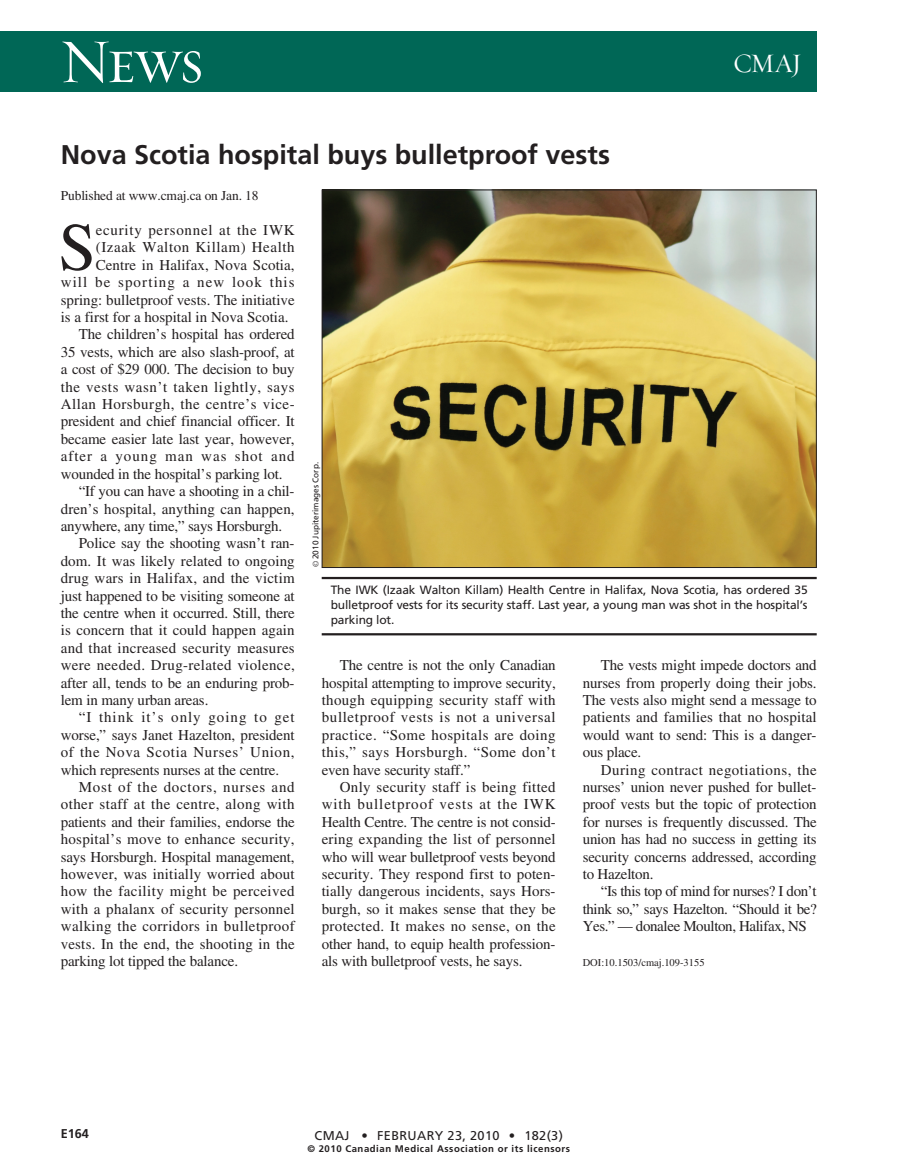
<style>
.page{position:relative;width:918px;height:1175px;background:#fff}
.page>*{position:absolute;margin:0;border:0;box-sizing:border-box;transform-origin:0 0}
.t1{font:67.5px "Times";color:#231f20}
.t2{font:63px "Requiem Display HTF Small Caps";color:#fff}
.t3{font:700 27px "Frutiger";color:#231f20}
.t4{font:27px "Requiem Display HTF Roman";color:#fff}
.t5{font:15px/17.4px "Times";color:#231f20;text-align:justify}
.t6{font:15px "Times";letter-spacing:.03em;color:#231f20}
.t7{font:15px "Times";letter-spacing:.04em;color:#231f20}
.t8{font:15px "Times";letter-spacing:.05em;color:#231f20}
.t9{font:15px "Times";letter-spacing:.065em;color:#231f20}
.t10{font:15px "Times";letter-spacing:.025em;color:#231f20}
.t11{font:15px "Times";letter-spacing:.02em;color:#231f20}
.t12{font:15px "Times";letter-spacing:.035em;color:#231f20}
.t13{font:15px "Times";letter-spacing:.045em;color:#231f20}
.t14{font:15px "Times";letter-spacing:.075em;color:#231f20}
.t15{font:13.5px "Times";letter-spacing:-.01em;color:#231f20}
.t16{font:12.75px "Frutiger";letter-spacing:.025em;color:#231f20}
.t17{font:700 12.75px "Frutiger";color:#231f20}
.t18{font:12px/15px "Frutiger";letter-spacing:-.01em;color:#231f20;text-align:justify}
.t19{font:10.5px "Times";color:#231f20}
.t20{font:700 9.6px "Frutiger";letter-spacing:.055em;color:#231f20}
.t21{font:8.25px "Frutiger";color:#231f20}
.s1{font-family:"Times"}
</style>
<div class="page">
<div style="left:0;top:32px;width:817px;height:60px;background:#006756"></div>
<img style="left:324px;top:191px;width:491px;height:375px">
<hr style="left:322px;top:577px;width:495px;height:2px;background:#231f20">
<hr style="left:322px;top:633px;width:495px;height:2px;background:#231f20">
<h2 class="t2" style="left:59px;top:23px;width:146px">News</h2>
<h3 class="t3" style="left:61px;top:144px;width:551px">Nova Scotia hospital buys bulletproof vests</h3>
<p class="t15" style="left:61px;top:191px;width:199px">Published at www.cmaj.ca on Jan. 18</p>
<h3 class="t4" style="left:733px;top:53px;width:70px">CMAJ</h3>
<h1 class="t1" style="left:58px;top:223px;width:39px">S</h1>
<p class="t8" style="left:96px;top:224px;width:200px">ecurity personnel at the IWK</p>
<p class="t7" style="left:96px;top:242px;width:200px">(Izaak Walton Killam) Health</p>
<p class="t5" style="left:96px;top:257px;width:200px">Centre in Halifax, Nova Scotia,</p>
<p class="t14" style="left:61px;top:277px;width:236px">will be sporting a new look this</p>
<p class="t5" style="left:61px;top:292px;width:236px">spring: bulletproof vests. The initiative</p>
<p class="t5" style="left:61px;top:310px;width:229px">is a first for a hospital in Nova Scotia.</p>
<p class="t5" style="left:79px;top:327px;width:218px">The children’s hospital has ordered</p>
<p class="t5" style="left:61px;top:344px;width:236px">35 vests, which are also slash-proof, at</p>
<p class="t5" style="left:61px;top:362px;width:236px">a cost of $29 000. The decision to buy</p>
<p class="t7" style="left:61px;top:381px;width:235px">the vests wasn’t taken lightly, says</p>
<p class="t12" style="left:61px;top:398px;width:235px">Allan Horsburgh, the centre’s vice-</p>
<p class="t5" style="left:61px;top:414px;width:236px">president and chief financial officer. It</p>
<p class="t5" style="left:61px;top:431px;width:235px">became easier late last year, however,</p>
<p class="t9" style="left:61px;top:451px;width:236px">after a young man was shot and</p>
<p class="t5" style="left:61px;top:466px;width:223px">wounded in the hospital’s parking lot.</p>
<p class="t5" style="left:79px;top:484px;width:217px">“If you can have a shooting in a chil-</p>
<p class="t5" style="left:61px;top:501px;width:235px">dren’s hospital, anything can happen,</p>
<p class="t5" style="left:61px;top:518px;width:223px">anywhere, any time,” says Horsburgh.</p>
<p class="t5" style="left:79px;top:536px;width:217px">Police say the shooting wasn’t ran-</p>
<p class="t5" style="left:61px;top:553px;width:236px">dom. It was likely related to ongoing</p>
<p class="t5" style="left:61px;top:571px;width:236px">drug wars in Halifax, and the victim</p>
<p class="t5" style="left:61px;top:588px;width:236px">just happened to be visiting someone at</p>
<p class="t5" style="left:61px;top:605px;width:236px">the centre when it occurred. Still, there</p>
<p class="t5" style="left:61px;top:623px;width:235px">is concern that it could happen again</p>
<p class="t5" style="left:61px;top:640px;width:236px">and that increased security measures</p>
<p class="t10" style="left:61px;top:659px;width:236px">were needed. Drug-related violence,</p>
<p class="t5" style="left:61px;top:675px;width:235px">after all, tends to be an enduring prob-</p>
<p class="t5" style="left:61px;top:692px;width:149px">lem in many urban areas.</p>
<p class="t9" style="left:79px;top:712px;width:218px">“I think it’s only going to get</p>
<p class="t5" style="left:61px;top:727px;width:236px">worse,” says Janet Hazelton, president</p>
<p class="t13" style="left:61px;top:746px;width:235px">of the Nova Scotia Nurses’ Union,</p>
<p class="t5" style="left:61px;top:762px;width:220px">which represents nurses at the centre.</p>
<p class="t8" style="left:79px;top:781px;width:218px">Most of the doctors, nurses and</p>
<p class="t6" style="left:61px;top:799px;width:236px">other staff at the centre, along with</p>
<p class="t5" style="left:61px;top:814px;width:235px">patients and their families, endorse the</p>
<p class="t11" style="left:61px;top:833px;width:235px">hospital’s move to enhance security,</p>
<p class="t5" style="left:61px;top:849px;width:235px">says Horsburgh. Hospital management,</p>
<p class="t5" style="left:61px;top:866px;width:236px">however, was initially worried about</p>
<p class="t6" style="left:61px;top:886px;width:236px">how the facility might be perceived</p>
<p class="t5" style="left:61px;top:901px;width:236px">with a phalanx of security personnel</p>
<p class="t6" style="left:61px;top:920px;width:236px">walking the corridors in bulletproof</p>
<p class="t5" style="left:61px;top:936px;width:236px">vests. In the end, the shooting in the</p>
<p class="t5" style="left:61px;top:953px;width:179px">parking lot tipped the balance.</p>
<p class="t21" style="left:312px;top:567px;width:107px;rotate:-90deg"><span class="s1">©</span> 2010 Jupiterimages Corp.</p>
<p class="t18" style="left:331px;top:583px;width:478px">The IWK (Izaak Walton Killam) Health Centre in Halifax, Nova Scotia, has ordered 35 bulletproof vests for its security staff. Last year, a young man was shot in the hospital’s parking lot.</p>
<p class="t5" style="left:322px;top:658px;width:236px;text-indent:18px">The centre is not the only Canadian hospital attempting to improve security, though equipping security staff with bulletproof vests is not a universal practice. “Some hospitals are doing this,” says Horsburgh. “Some don’t even have security staff.”</p>
<p class="t5" style="left:322px;top:779px;width:236px;text-indent:18px">Only security staff is being fitted with bulletproof vests at the IWK Health Centre. The centre is not consid&shy;ering expanding the list of personnel who will wear bulletproof vests beyond security. They respond first to poten&shy;tially dangerous incidents, says Hors&shy;burgh, so it makes sense that they be protected. It makes no sense, on the other hand, to equip health profession&shy;als with bulletproof vests, he says.</p>
<p class="t5" style="left:583px;top:658px;width:236px;text-indent:18px">The vests might impede doctors and nurses from properly doing their jobs.<br>The vests also might send a message to patients and families that no hospital would want to send: This is a danger&shy;ous place.</p>
<p class="t5" style="left:583px;top:762px;width:236px;text-indent:18px">During contract negotiations, the nurses’ union never pushed for bullet&shy;proof vests but the topic of protection for nurses is frequently discussed. The union has had no success in getting its security concerns addressed, according to Hazelton.</p>
<p class="t5" style="left:583px;top:884px;width:236px;text-indent:18px">“Is this top of mind for nurses? I don’t think so,” says Hazelton. “Should it be?<br>Yes.” — donalee Moulton, Halifax, NS</p>
<p class="t19" style="left:583px;top:958px;width:123px">DOI:10.1503/cmaj.109-3155</p>
<p class="t17" style="left:61px;top:1128px;width:30px">E164</p>
<p class="t16" style="left:315px;top:1130px;width:250px">CMAJ • FEBRUARY 23, 2010 • 182(3)</p>
<p class="t20" style="left:307px;top:1145px;width:264px">© 2010 Canadian Medical Association or its licensors</p>
</div>
